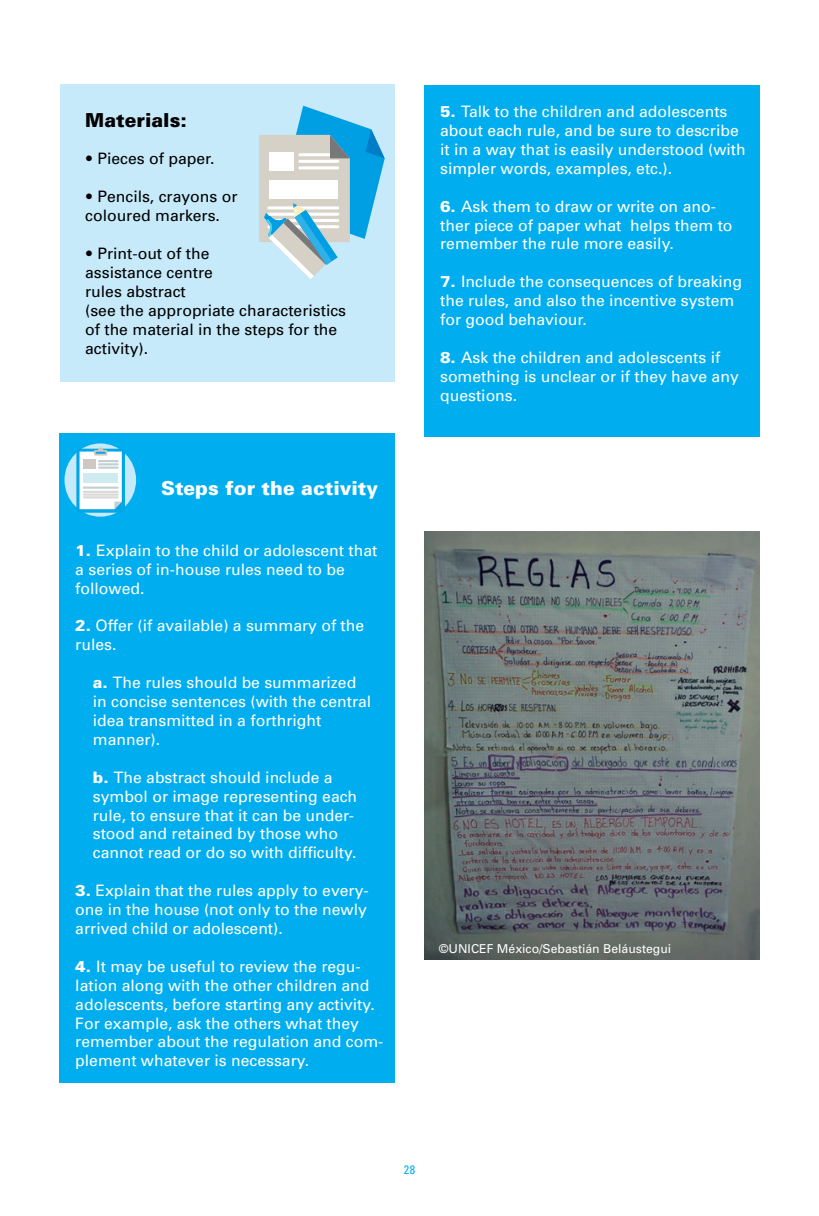
<style>
.page{position:relative;width:819px;height:1216px;background:#fff}
.page>*{position:absolute;margin:0;border:0;box-sizing:border-box;transform-origin:0 0}
.t1{font:900 19.25px "Univers";color:#fff}
.t2{font:900 19.25px "Univers";color:#000}
.t3{font:15.75px/18.9px "Univers";color:#fff}
.t4{font:15.75px/18.9px "Univers";color:#000}
.t5{font:12.25px "Univers";color:#fff}
.t6{font:condensed 12.25px "Univers";color:#00aeef}
.s1{font-weight:900}
</style>
<div class="page">
<div style="left:60px;top:84px;width:334px;height:297px;background:#c6eafa"></div>
<svg style="left:259px;top:106px;width:125px;height:173px"></svg>
<img style="left:424px;top:531px;width:335px;height:428px">
<div style="left:60px;top:433px;width:334px;height:649px;background:#00aeef"></div>
<div style="left:64px;top:443px;width:72px;height:73px;background:#c6eafa;border-radius:50%"></div>
<div style="left:76px;top:448px;width:49px;height:64px;background:#00a6e5;border-radius:3px"></div>
<svg style="left:79px;top:447px;width:43px;height:62px"></svg>
<hr style="left:99px;top:466px;width:19px;height:3px;background:#c2d0d4">
<hr style="left:84px;top:486px;width:34px;height:2px;background:#c2d0d4">
<hr style="left:84px;top:490px;width:34px;height:3px;background:#d8d9d8">
<hr style="left:84px;top:493px;width:34px;height:2px;background:#d8d9d8">
<hr style="left:84px;top:496px;width:34px;height:2px;background:#d8d9d8">
<div style="left:424px;top:85px;width:335px;height:352px;background:#00aeef"></div>
<p class="t2" style="left:85px;top:108px;width:103px">Materials:</p>
<p class="t4" style="left:85px;top:149px;width:131px"><span class="s1">•</span> Pieces of paper.</p>
<p class="t4" style="left:85px;top:187px;width:154px"><span class="s1">•</span> Pencils, crayons or coloured markers.</p>
<p class="t4" style="left:85px;top:244px;width:126px"><span class="s1">•</span> Print-out of the</p>
<p class="t4" style="left:85px;top:263px;width:129px">assistance centre</p>
<p class="t4" style="left:85px;top:281px;width:102px">rules abstract</p>
<p class="t4" style="left:85px;top:300px;width:262px">(see the appropriate characteristics of the material in the steps for the activity).</p>
<p class="t1" style="left:161px;top:476px;width:219px">Steps for the activity</p>
<p class="t3" style="left:75px;top:540px;width:303px"><span class="s1">1.</span> Explain to the child or adolescent that a series of in-house rules need to be followed.</p>
<p class="t3" style="left:75px;top:616px;width:290px"><span class="s1">2.</span> Offer (if available) a summary of the rules.</p>
<p class="t3" style="left:93px;top:673px;width:280px"><span class="s1">a.</span> The rules should be summarized in concise sentences (with the central idea transmitted in a forthright manner).</p>
<p class="t3" style="left:93px;top:767px;width:266px"><span class="s1">b.</span> The abstract should include a symbol or image representing each rule, to ensure that it can be under&shy;stood and retained by those who cannot read or do so with difficulty.</p>
<p class="t3" style="left:75px;top:880px;width:295px;text-align:justify"><span class="s1">3.</span> Explain that the rules apply to every&shy;one in the house (not only to the newly arrived child or adolescent).</p>
<p class="t3" style="left:75px;top:956px;width:310px"><span class="s1">4.</span> It may be useful to review the regu&shy;lation along with the other children and adolescents, before starting any activity.<br>For example, ask the others what they remember about the regulation and com&shy;plement whatever is necessary.</p>
<p class="t3" style="left:440px;top:102px;width:307px"><span class="s1">5.</span> Talk to the children and adolescents about each rule, and be sure to describe it in a way that is easily understood (with simpler words, examples, etc.).</p>
<p class="t3" style="left:440px;top:196px;width:294px"><span class="s1">6.</span> Ask them to draw or write on ano&shy;ther piece of paper what helps them to remember the rule more easily.</p>
<p class="t3" style="left:440px;top:272px;width:303px"><span class="s1">7.</span> Include the consequences of breaking the rules, and also the incentive system for good behaviour.</p>
<p class="t3" style="left:440px;top:347px;width:300px"><span class="s1">8.</span> Ask the children and adolescents if something is unclear or if they have any questions.</p>
<p class="t5" style="left:439px;top:941px;width:234px">©UNICEF México/Sebastián Beláustegui</p>
<p class="t6" style="left:403px;top:1161px;width:13px">28</p>
</div>
